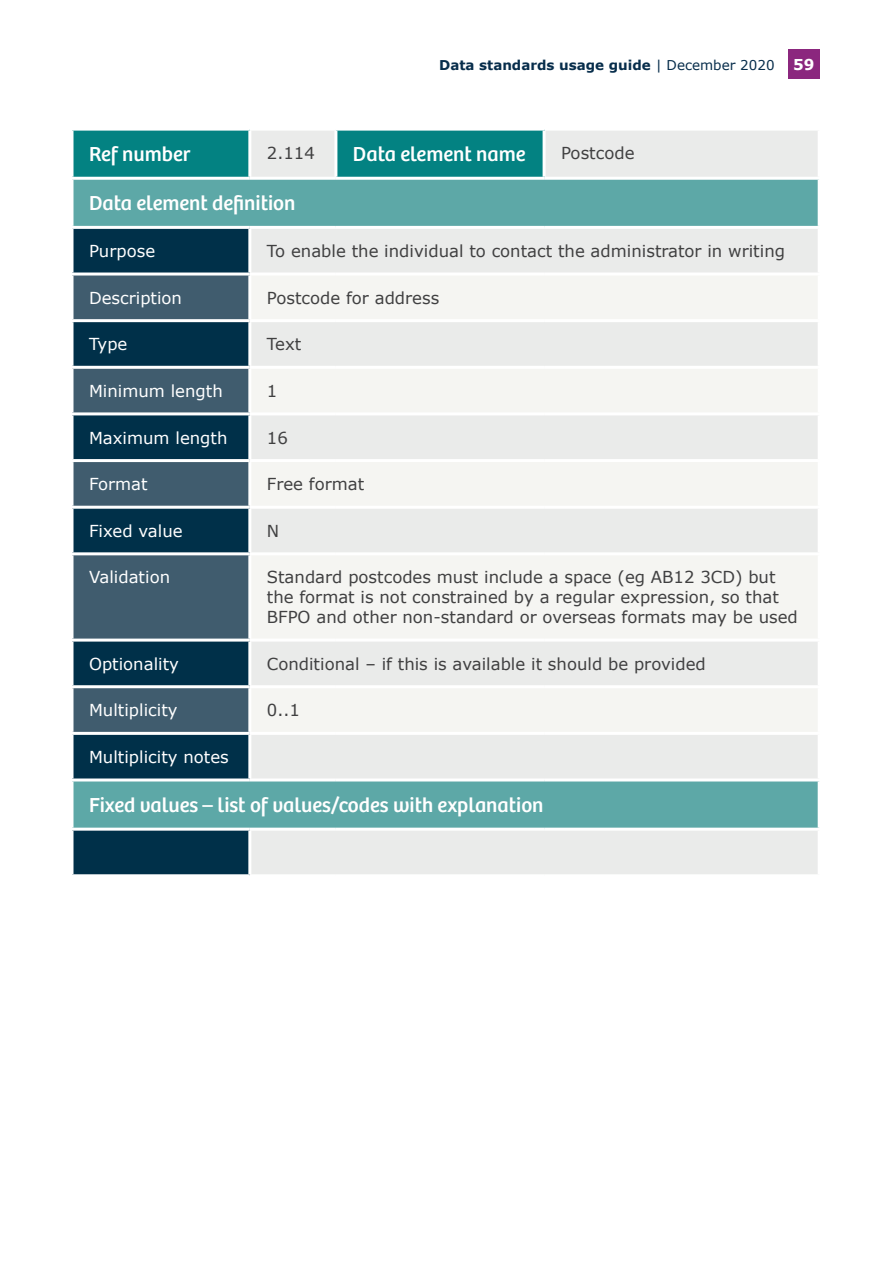
<style>
.page{position:relative;width:893px;height:1263px;background:#fff}
.page>*{position:absolute;margin:0;border:0;box-sizing:border-box;transform-origin:0 0}
.t1{font:21px "Bree";color:#fff}
.t2{font:16.5px/19.8px "Verdana";color:#404041}
.t3{font:16.5px "Verdana";color:#fff}
.t4{font:700 13.5px "Verdana";color:#072d4b}
.s1{font-weight:400}
.s2{font-size:15px;color:#fff}
</style>
<div class="page">
<div style="left:788px;top:49px;width:31px;height:29px;background:#8b277e"></div>
<div style="left:72px;top:129px;width:178px;height:49px;background:#038282"></div>
<div style="left:251px;top:131px;width:567px;height:743px;background:#eaebea"></div>
<div style="left:336px;top:129px;width:208px;height:49px;background:#038282"></div>
<svg style="left:74px;top:180px;width:744px;height:648px;background:#9cc6c5"></svg>
<svg style="left:74px;top:229px;width:176px;height:645px;background:#195062"></svg>
<svg style="left:74px;top:275px;width:174px;height:457px;background:#274b60"></svg>
<svg style="left:251px;top:275px;width:567px;height:457px;fill:#f5f5f2"></svg>
<hr style="left:70px;top:128px;width:180px;height:3px;background:#fff">
<svg style="left:72px;top:131px;width:2px;height:46px"></svg>
<hr style="left:248px;top:131px;width:3px;height:46px;background:#fff">
<hr style="left:336px;top:128px;width:208px;height:3px;background:#fff">
<hr style="left:334px;top:131px;width:3px;height:46px;background:#fff">
<hr style="left:543px;top:131px;width:3px;height:46px;background:#fff">
<hr style="left:70px;top:177px;width:180px;height:3px;background:#fff">
<svg style="left:72px;top:180px;width:2px;height:46px"></svg>
<hr style="left:250px;top:177px;width:86px;height:3px;background:#fff">
<hr style="left:336px;top:177px;width:208px;height:3px;background:#fff">
<hr style="left:544px;top:177px;width:277px;height:3px;background:#fff">
<hr style="left:70px;top:226px;width:180px;height:3px;background:#fff">
<svg style="left:73px;top:229px;width:1px;height:43px"></svg>
<hr style="left:250px;top:226px;width:86px;height:3px;background:#fff">
<hr style="left:248px;top:229px;width:3px;height:43px;background:#fff">
<hr style="left:336px;top:226px;width:208px;height:3px;background:#fff">
<hr style="left:544px;top:226px;width:277px;height:3px;background:#fff">
<hr style="left:70px;top:272px;width:180px;height:3px;background:#fff">
<svg style="left:72px;top:275px;width:2px;height:44px"></svg>
<hr style="left:250px;top:272px;width:86px;height:3px;background:#fff">
<hr style="left:248px;top:275px;width:3px;height:44px;background:#fff">
<hr style="left:336px;top:272px;width:208px;height:3px;background:#fff">
<hr style="left:544px;top:272px;width:277px;height:3px;background:#fff">
<hr style="left:70px;top:319px;width:180px;height:3px;background:#fff">
<svg style="left:72px;top:322px;width:2px;height:44px"></svg>
<hr style="left:250px;top:319px;width:86px;height:3px;background:#fff">
<hr style="left:248px;top:322px;width:3px;height:44px;background:#fff">
<hr style="left:336px;top:319px;width:208px;height:3px;background:#fff">
<hr style="left:544px;top:319px;width:277px;height:3px;background:#fff">
<hr style="left:70px;top:366px;width:180px;height:3px;background:#fff">
<svg style="left:73px;top:369px;width:1px;height:43px"></svg>
<hr style="left:250px;top:366px;width:86px;height:3px;background:#fff">
<hr style="left:248px;top:369px;width:3px;height:43px;background:#fff">
<hr style="left:336px;top:366px;width:208px;height:3px;background:#fff">
<hr style="left:544px;top:366px;width:277px;height:3px;background:#fff">
<hr style="left:70px;top:412px;width:180px;height:3px;background:#fff">
<svg style="left:72px;top:415px;width:2px;height:44px"></svg>
<hr style="left:250px;top:412px;width:86px;height:3px;background:#fff">
<hr style="left:248px;top:415px;width:3px;height:44px;background:#fff">
<hr style="left:336px;top:412px;width:208px;height:3px;background:#fff">
<hr style="left:544px;top:412px;width:277px;height:3px;background:#fff">
<hr style="left:70px;top:459px;width:180px;height:3px;background:#fff">
<svg style="left:72px;top:462px;width:2px;height:44px"></svg>
<hr style="left:250px;top:459px;width:86px;height:3px;background:#fff">
<hr style="left:248px;top:462px;width:3px;height:44px;background:#fff">
<hr style="left:336px;top:459px;width:208px;height:3px;background:#fff">
<hr style="left:544px;top:459px;width:277px;height:3px;background:#fff">
<hr style="left:70px;top:506px;width:180px;height:3px;background:#fff">
<svg style="left:73px;top:509px;width:1px;height:43px"></svg>
<hr style="left:250px;top:506px;width:86px;height:3px;background:#fff">
<hr style="left:248px;top:509px;width:3px;height:43px;background:#fff">
<hr style="left:336px;top:506px;width:208px;height:3px;background:#fff">
<hr style="left:544px;top:506px;width:277px;height:3px;background:#fff">
<hr style="left:70px;top:552px;width:180px;height:3px;background:#fff">
<svg style="left:72px;top:555px;width:2px;height:84px"></svg>
<hr style="left:250px;top:552px;width:86px;height:3px;background:#fff">
<hr style="left:248px;top:555px;width:3px;height:84px;background:#fff">
<hr style="left:336px;top:552px;width:208px;height:3px;background:#fff">
<hr style="left:544px;top:552px;width:277px;height:3px;background:#fff">
<hr style="left:70px;top:639px;width:180px;height:3px;background:#fff">
<svg style="left:73px;top:642px;width:1px;height:43px"></svg>
<hr style="left:250px;top:639px;width:86px;height:3px;background:#fff">
<hr style="left:248px;top:642px;width:3px;height:43px;background:#fff">
<hr style="left:336px;top:639px;width:208px;height:3px;background:#fff">
<hr style="left:544px;top:639px;width:277px;height:3px;background:#fff">
<hr style="left:70px;top:685px;width:180px;height:3px;background:#fff">
<svg style="left:72px;top:688px;width:2px;height:44px"></svg>
<hr style="left:250px;top:685px;width:86px;height:3px;background:#fff">
<hr style="left:248px;top:688px;width:3px;height:44px;background:#fff">
<hr style="left:336px;top:685px;width:208px;height:3px;background:#fff">
<hr style="left:544px;top:685px;width:277px;height:3px;background:#fff">
<hr style="left:70px;top:732px;width:180px;height:3px;background:#fff">
<svg style="left:73px;top:735px;width:1px;height:43px"></svg>
<hr style="left:250px;top:732px;width:86px;height:3px;background:#fff">
<hr style="left:248px;top:735px;width:3px;height:43px;background:#fff">
<hr style="left:336px;top:732px;width:208px;height:3px;background:#fff">
<hr style="left:544px;top:732px;width:277px;height:3px;background:#fff">
<hr style="left:70px;top:778px;width:180px;height:3px;background:#fff">
<svg style="left:72px;top:781px;width:2px;height:47px"></svg>
<hr style="left:250px;top:778px;width:86px;height:3px;background:#fff">
<hr style="left:336px;top:778px;width:208px;height:3px;background:#fff">
<hr style="left:544px;top:778px;width:277px;height:3px;background:#fff">
<hr style="left:70px;top:828px;width:180px;height:3px;background:#fff">
<svg style="left:73px;top:831px;width:1px;height:43px"></svg>
<hr style="left:250px;top:828px;width:86px;height:3px;background:#fff">
<hr style="left:248px;top:831px;width:3px;height:43px;background:#fff">
<hr style="left:336px;top:828px;width:208px;height:3px;background:#fff">
<hr style="left:544px;top:828px;width:277px;height:3px;background:#fff">
<p class="t4" style="left:439px;top:56px;width:377px">Data standards usage guide <span class="s1">| December 2020</span> <span class="s2">59</span></p>
<p class="t1" style="left:89px;top:142px;width:103px">Ref number</p>
<p class="t2" style="left:267px;top:143px;width:49px">2.114</p>
<p class="t1" style="left:353px;top:142px;width:174px">Data element name</p>
<p class="t2" style="left:561px;top:143px;width:75px">Postcode</p>
<p class="t1" style="left:89px;top:191px;width:208px">Data element definition</p>
<p class="t3" style="left:89px;top:240px;width:68px">Purpose</p>
<p class="t2" style="left:267px;top:241px;width:520px">To enable the individual to contact the administrator in writing</p>
<p class="t3" style="left:89px;top:287px;width:95px">Description</p>
<p class="t2" style="left:267px;top:288px;width:174px">Postcode for address</p>
<p class="t3" style="left:89px;top:334px;width:40px">Type</p>
<p class="t2" style="left:267px;top:335px;width:36px">Text</p>
<p class="t3" style="left:89px;top:380px;width:135px">Minimum length</p>
<p class="t2" style="left:267px;top:381px;width:12px">1</p>
<p class="t3" style="left:89px;top:427px;width:140px">Maximum length</p>
<p class="t2" style="left:267px;top:428px;width:22px">16</p>
<p class="t3" style="left:89px;top:474px;width:60px">Format</p>
<p class="t2" style="left:267px;top:474px;width:99px">Free format</p>
<p class="t3" style="left:89px;top:520px;width:95px">Fixed value</p>
<p class="t2" style="left:267px;top:521px;width:14px">N</p>
<p class="t3" style="left:89px;top:567px;width:83px">Validation</p>
<p class="t2" style="left:267px;top:568px;width:532px">Standard postcodes must include a space (eg AB12 3CD) but the format is not constrained by a regular expression, so that<br>BFPO and other non-standard or overseas formats may be used</p>
<p class="t3" style="left:89px;top:653px;width:91px">Optionality</p>
<p class="t2" style="left:267px;top:654px;width:440px">Conditional – if this is available it should be provided</p>
<p class="t3" style="left:89px;top:700px;width:90px">Multiplicity</p>
<p class="t2" style="left:267px;top:701px;width:34px">0..1</p>
<p class="t3" style="left:89px;top:746px;width:141px">Multiplicity notes</p>
<p class="t1" style="left:89px;top:793px;width:456px">Fixed values – list of values/codes with explanation</p>
</div>
